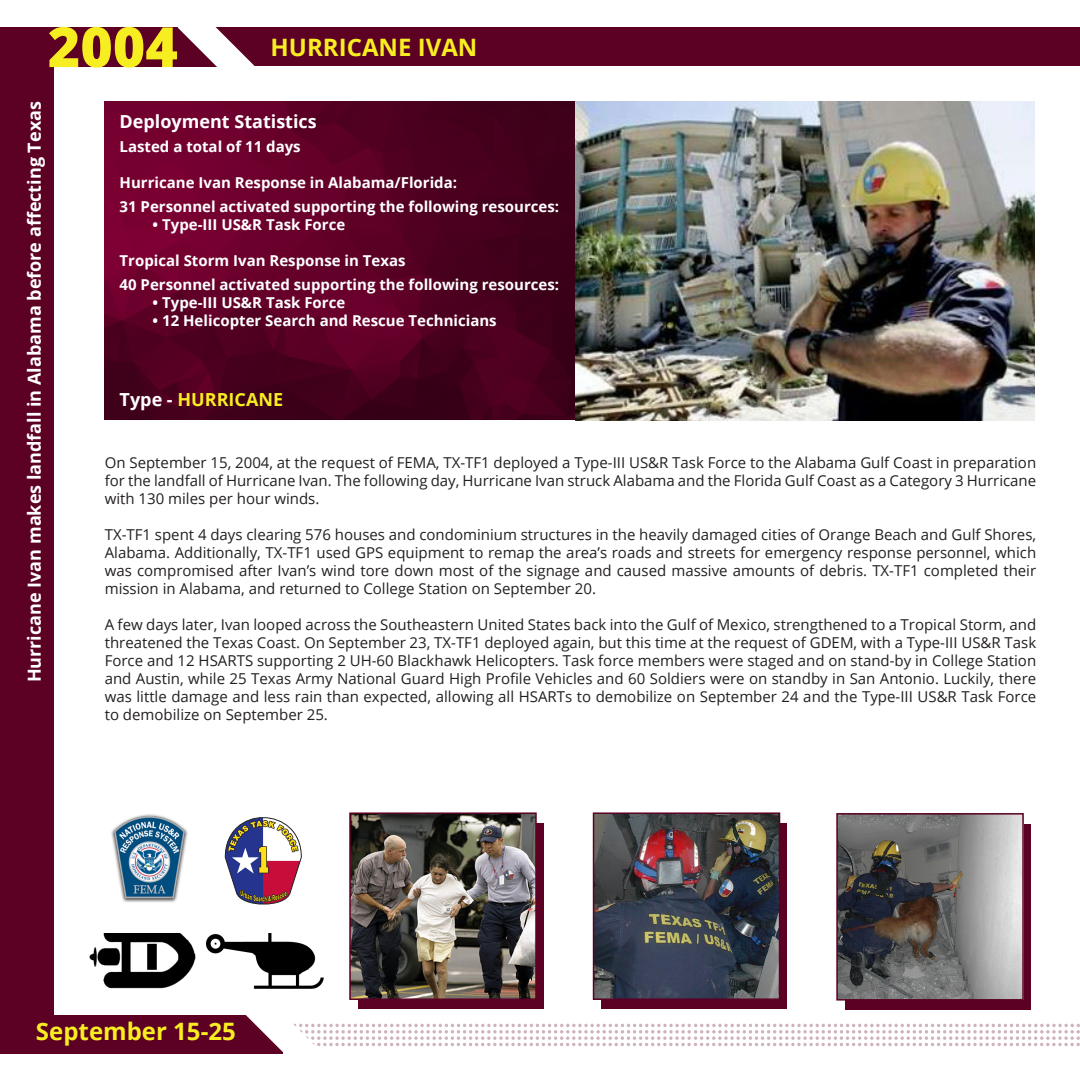
<style>
.page{position:relative;width:1080px;height:1080px;background:#fff}
.page>*{position:absolute;margin:0;border:0;box-sizing:border-box;transform-origin:0 0}
.t1{font:800 55.5px "Open Sans";color:#f7ee22}
.t2{font:700 24px "Open Sans";color:#f7ee22}
.t3{font:700 18px "Open Sans";color:#fff}
.t4{font:700 18px "Open Sans";color:#f7ee22}
.t5{font:15px/18px "Open Sans";color:#231f20;text-align:justify}
.t6{font:700 15px "Open Sans";color:#fff}
.s1{color:#fff}
</style>
<div class="page">
<div style="left:0;top:56px;width:54px;height:975px;background:#5c0024"></div>
<div style="left:162px;top:27px;width:918px;height:39px;background:#5c0024"></div>
<div style="left:0;top:27px;width:219px;height:40px;background:#5c0024"></div>
<svg style="left:178px;top:27px;width:77px;height:40px"></svg>
<div style="left:0;top:1015px;width:283px;height:39px;background:#5c0024"></div>
<svg style="left:246px;top:995px;width:834px;height:57px"></svg>
<img style="left:105px;top:101px;width:930px;height:319px">
<div style="left:358px;top:823px;width:186px;height:186px;background:#5c0024"></div>
<img style="left:352px;top:815px;width:182px;height:182px">
<div style="left:349px;top:812px;width:188px;height:188px;border:2px solid #5c0024"></div>
<div style="left:601px;top:823px;width:186px;height:186px;background:#5c0024"></div>
<img style="left:596px;top:815px;width:181px;height:182px">
<div style="left:593px;top:812px;width:187px;height:188px;border:2px solid #5c0024"></div>
<div style="left:845px;top:824px;width:186px;height:186px;background:#5c0024"></div>
<img style="left:839px;top:816px;width:182px;height:182px">
<div style="left:836px;top:813px;width:188px;height:188px;border:2px solid #5c0024"></div>
<img style="left:111px;top:814px;width:77px;height:88px">
<img style="left:89px;top:933px;width:106px;height:55px">
<svg style="left:225px;top:817px;width:77px;height:88px"></svg>
<img style="left:207px;top:933px;width:117px;height:55px">
<p class="t1" style="left:48px;top:5px;width:132px">2004</p>
<p class="t2" style="left:271px;top:30px;width:208px">HURRICANE IVAN</p>
<p class="t3" style="left:22px;top:682px;width:583px;rotate:-90deg">Hurricane Ivan makes landfall in Alabama before affecting Texas</p>
<p class="t3" style="left:120px;top:109px;width:199px">Deployment Statistics</p>
<p class="t6" style="left:120px;top:136px;width:183px">Lasted a total of 11 days</p>
<p class="t6" style="left:120px;top:172px;width:339px">Hurricane Ivan Response in Alabama/Florida:</p>
<p class="t6" style="left:120px;top:196px;width:441px">31 Personnel activated supporting the following resources:</p>
<p class="t6" style="left:153px;top:214px;width:194px">• Type-III US&amp;R Task Force</p>
<p class="t6" style="left:120px;top:250px;width:288px">Tropical Storm Ivan Response in Texas</p>
<p class="t6" style="left:120px;top:274px;width:441px">40 Personnel activated supporting the following resources:</p>
<p class="t6" style="left:153px;top:292px;width:194px">• Type-III US&amp;R Task Force</p>
<p class="t6" style="left:153px;top:310px;width:346px">• 12 Helicopter Search and Rescue Technicians</p>
<p class="t4" style="left:120px;top:387px;width:165px"><span class="s1">Type -</span> HURRICANE</p>
<p class="t5" style="left:105px;top:453px;width:933px">On September 15, 2004, at the request of FEMA, TX-TF1 deployed a Type-III US&amp;R Task Force to the Alabama Gulf Coast in preparation for the landfall of Hurricane Ivan. The following day, Hurricane Ivan struck Alabama and the Florida Gulf Coast as a Category 3 Hurricane with 130 miles per hour winds.</p>
<p class="t5" style="left:105px;top:525px;width:933px">TX-TF1 spent 4 days clearing 576 houses and condominium structures in the heavily damaged cities of Orange Beach and Gulf Shores, Alabama. Additionally, TX-TF1 used GPS equipment to remap the area’s roads and streets for emergency response personnel, which was compromised after Ivan’s wind tore down most of the signage and caused massive amounts of debris. TX-TF1 completed their mission in Alabama, and returned to College Station on September 20.</p>
<p class="t5" style="left:105px;top:615px;width:933px">A few days later, Ivan looped across the Southeastern United States back into the Gulf of Mexico, strengthened to a Tropical Storm, and threatened the Texas Coast. On September 23, TX-TF1 deployed again, but this time at the request of GDEM, with a Type-III US&amp;R Task Force and 12 HSARTS supporting 2 UH-60 Blackhawk Helicopters. Task force members were staged and on stand-by in College Station and Austin, while 25 Texas Army National Guard High Profile Vehicles and 60 Soldiers were on standby in San Antonio. Luckily, there was little damage and less rain than expected, allowing all HSARTs to demobilize on September 24 and the Type-III US&amp;R Task Force to demobilize on September 25.</p>
<p class="t2" style="left:36px;top:1015px;width:201px">September 15-25</p>
</div>
